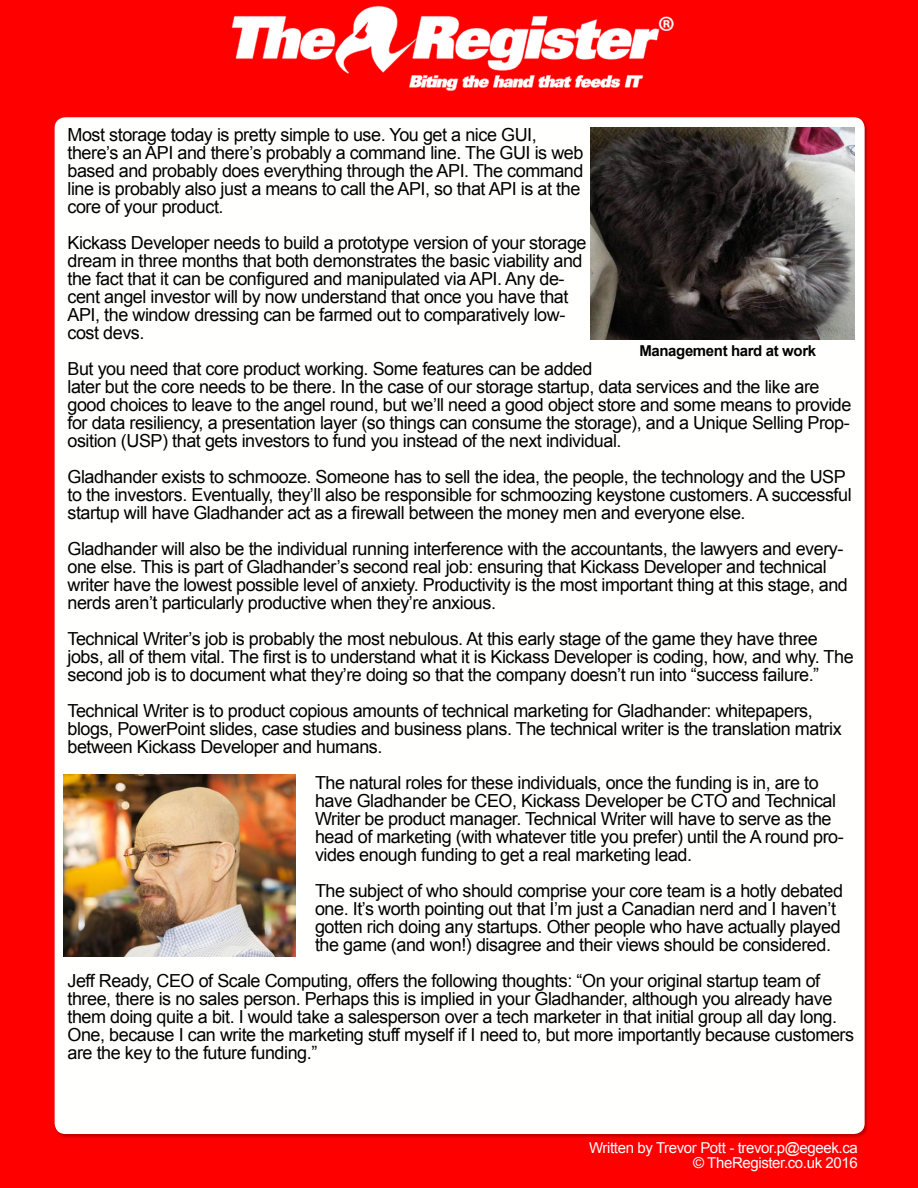
<style>
.page{position:relative;width:918px;height:1188px;background:#fff}
.page>*{position:absolute;margin:0;border:0;box-sizing:border-box;transform-origin:0 0}
.t1{font:18px/18px "Arial";letter-spacing:-.025em;color:#000}
.t2{font:15px/15px "Arial";letter-spacing:-.025em;color:#fff;text-align:right}
.t3{font:700 15px "Arial";letter-spacing:-.025em;color:#000}
</style>
<div class="page">
<img style="left:1px;top:1px;width:917px;height:1187px">
<div style="left:55px;top:117px;width:810px;height:1017px;background:#fffffe;border-radius:11px"></div>
<img style="left:591px;top:128px;width:264px;height:212px">
<img style="left:63px;top:775px;width:232px;height:181px">
<p class="t1" style="left:68px;top:126px;width:518px">Most storage today is pretty simple to use. You get a nice GUI, there’s an API and there’s probably a command line. The GUI is web based and probably does everything through the API. The command line is probably also just a means to call the API, so that API is at the core of your product.</p>
<p class="t1" style="left:68px;top:234px;width:521px">Kickass Developer needs to build a prototype version of your storage dream in three months that both demonstrates the basic viability and the fact that it can be configured and manipulated via API. Any de&shy;cent angel investor will by now understand that once you have that API, the window dressing can be farmed out to comparatively low&shy;cost devs.</p>
<p class="t1" style="left:68px;top:360px;width:786px">But you need that core product working. Some features can be added<br>later but the core needs to be there. In the case of our storage startup, data services and the like are good choices to leave to the angel round, but we’ll need a good object store and some means to provide for data resiliency, a presentation layer (so things can consume the storage), and a Unique Selling Prop&shy;osition (USP) that gets investors to fund you instead of the next individual.</p>
<p class="t1" style="left:68px;top:468px;width:786px">Gladhander exists to schmooze. Someone has to sell the idea, the people, the technology and the USP to the investors. Eventually, they’ll also be responsible for schmoozing keystone customers. A successful startup will have Gladhander act as a firewall between the money men and everyone else.</p>
<p class="t1" style="left:68px;top:540px;width:782px">Gladhander will also be the individual running interference with the accountants, the lawyers and every&shy;one else. This is part of Gladhander’s second real job: ensuring that Kickass Developer and technical writer have the lowest possible level of anxiety. Productivity is the most important thing at this stage, and nerds aren’t particularly productive when they’re anxious.</p>
<p class="t1" style="left:68px;top:630px;width:788px">Technical Writer’s job is probably the most nebulous. At this early stage of the game they have three jobs, all of them vital. The first is to understand what it is Kickass Developer is coding, how, and why. The second job is to document what they’re doing so that the company doesn’t run into “success failure.”</p>
<p class="t1" style="left:68px;top:702px;width:776px">Technical Writer is to product copious amounts of technical marketing for Gladhander: whitepapers, blogs, PowerPoint slides, case studies and business plans. The technical writer is the translation matrix between Kickass Developer and humans.</p>
<p class="t1" style="left:315px;top:774px;width:530px">The natural roles for these individuals, once the funding is in, are to have Gladhander be CEO, Kickass Developer be CTO and Technical Writer be product manager. Technical Writer will have to serve as the head of marketing (with whatever title you prefer) until the A round pro&shy;vides enough funding to get a real marketing lead.</p>
<p class="t1" style="left:315px;top:882px;width:530px">The subject of who should comprise your core team is a hotly debated one. It’s worth pointing out that I’m just a Canadian nerd and I haven’t gotten rich doing any startups. Other people who have actually played the game (and won!) disagree and their views should be considered.</p>
<p class="t1" style="left:68px;top:972px;width:788px">Jeff Ready, CEO of Scale Computing, offers the following thoughts: “On your original startup team of three, there is no sales person. Perhaps this is implied in your Gladhander, although you already have them doing quite a bit. I would take a salesperson over a tech marketer in that initial group all day long.<br>One, because I can write the marketing stuff myself if I need to, but more importantly because customers are the key to the future funding.”</p>
<p class="t3" style="left:639px;top:341px;width:178px">Management hard at work</p>
<p class="t2" style="left:589px;top:1140px;width:270px">Written by Trevor Pott - trevor.p@egeek.ca © TheRegister.co.uk 2016</p>
</div>
